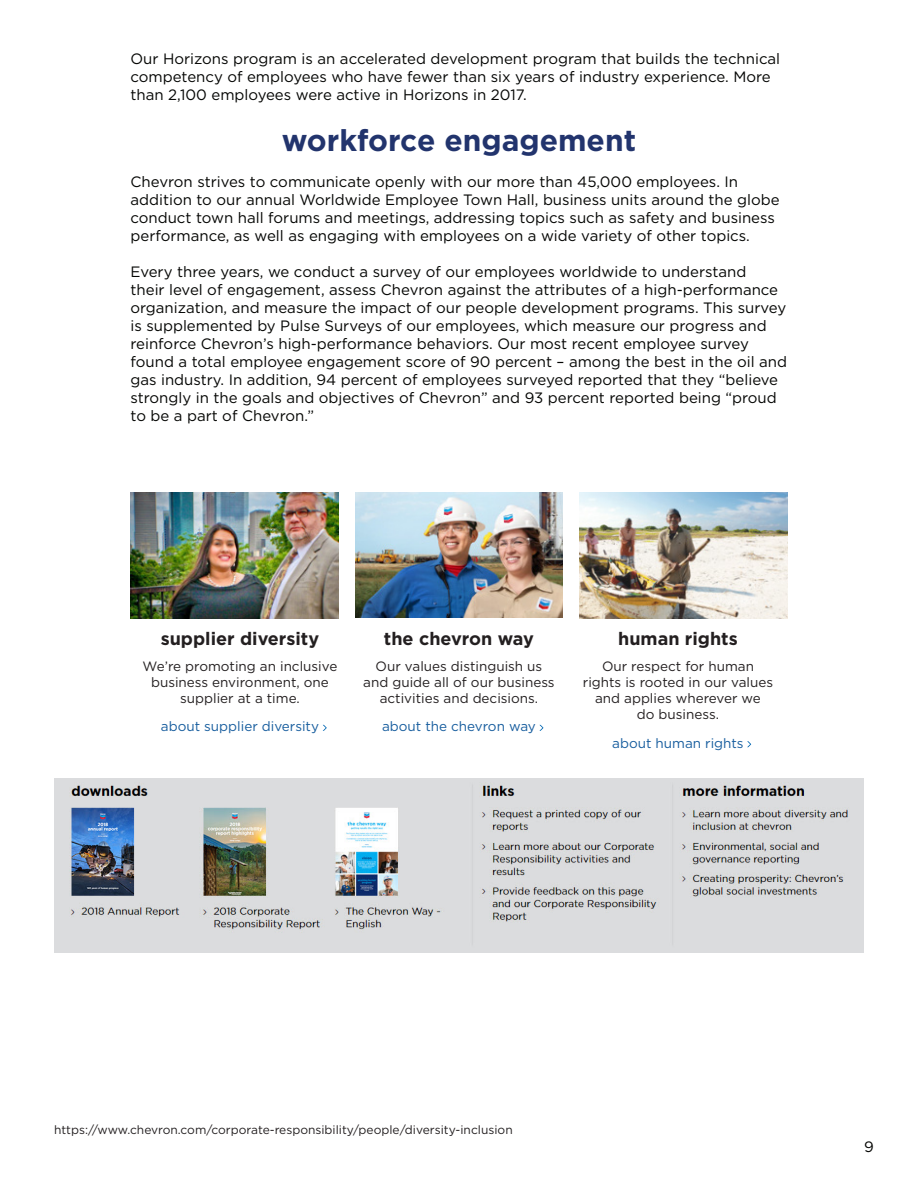
<style>
.page{position:relative;width:918px;height:1188px;background:#fff}
.page>*{position:absolute;margin:0;border:0;box-sizing:border-box;transform-origin:0 0}
.Section_Header_20pt{font:700 30px "Gotham";color:#22346d}
.Header2_12pt_bold_bl{font:700 18px "Gotham";color:#231f20}
.Paragraph_10pt_blck{font:15px/18px "Gotham";color:#040503}
.Caption_9pt_blck_cen{font:13.5px/16.2px "Gotham";color:#231f20;text-align:center}
.Paragraph_Link2_10pt{font:13.5px "Gotham";color:#175d9e}
.t1{font:12px "Gotham";color:#231f20}
</style>
<div class="page">
<img style="left:355px;top:493px;width:208px;height:125px">
<img style="left:130px;top:493px;width:208px;height:125px">
<img style="left:580px;top:493px;width:208px;height:125px">
<svg style="left:323px;top:725px;width:4px;height:6px"></svg>
<svg style="left:539px;top:725px;width:4px;height:6px"></svg>
<svg style="left:747px;top:741px;width:4px;height:6px"></svg>
<img style="left:54px;top:778px;width:810px;height:174px">
<p class="Paragraph_10pt_blck" style="left:130px;top:50px;width:651px">Our Horizons program is an accelerated development program that builds the technical competency of employees who have fewer than six years of industry experience. More than 2,100 employees were active in Horizons in 2017.</p>
<p class="Section_Header_20pt" style="left:282px;top:121px;width:356px">workforce engagement</p>
<p class="Paragraph_10pt_blck" style="left:130px;top:173px;width:651px">Chevron strives to communicate openly with our more than 45,000 employees. In addition to our annual Worldwide Employee Town Hall, business units around the globe conduct town hall forums and meetings, addressing topics such as safety and business performance, as well as engaging with employees on a wide variety of other topics.</p>
<p class="Paragraph_10pt_blck" style="left:130px;top:263px;width:658px">Every three years, we conduct a survey of our employees worldwide to understand<br>their level of engagement, assess Chevron against the attributes of a high-performance organization, and measure the impact of our people development programs. This survey is supplemented by Pulse Surveys of our employees, which measure our progress and reinforce Chevron’s high-performance behaviors. Our most recent employee survey found a total employee engagement score of 90 percent – among the best in the oil and gas industry. In addition, 94 percent of employees surveyed reported that they “believe strongly in the goals and objectives of Chevron” and 93 percent reported being “proud to be a part of Chevron.”</p>
<p class="Header2_12pt_bold_bl" style="left:161px;top:626px;width:160px">supplier diversity</p>
<p class="Header2_12pt_bold_bl" style="left:384px;top:626px;width:152px">the chevron way</p>
<p class="Header2_12pt_bold_bl" style="left:618px;top:626px;width:121px">human rights</p>
<p class="Caption_9pt_blck_cen" style="left:143px;top:658px;width:196px">We’re promoting an inclusive business environment, one supplier at a time.</p>
<p class="Paragraph_Link2_10pt" style="left:161px;top:718px;width:160px">about supplier diversity</p>
<p class="Caption_9pt_blck_cen" style="left:583px;top:658px;width:192px">Our respect for human rights is rooted in our values and applies wherever we<br>do business.</p>
<p class="Paragraph_Link2_10pt" style="left:612px;top:734px;width:133px">about human rights</p>
<p class="Caption_9pt_blck_cen" style="left:363px;top:658px;width:193px">Our values distinguish us and guide all of our business activities and decisions.</p>
<p class="Paragraph_Link2_10pt" style="left:382px;top:718px;width:155px">about the chevron way</p>
<p class="t1" style="left:54px;top:1122px;width:460px">https://www.chevron.com/corporate-responsibility/people/diversity-inclusion</p>
<p class="Paragraph_10pt_blck" style="left:864px;top:1137px;width:11px">9</p>
</div>
